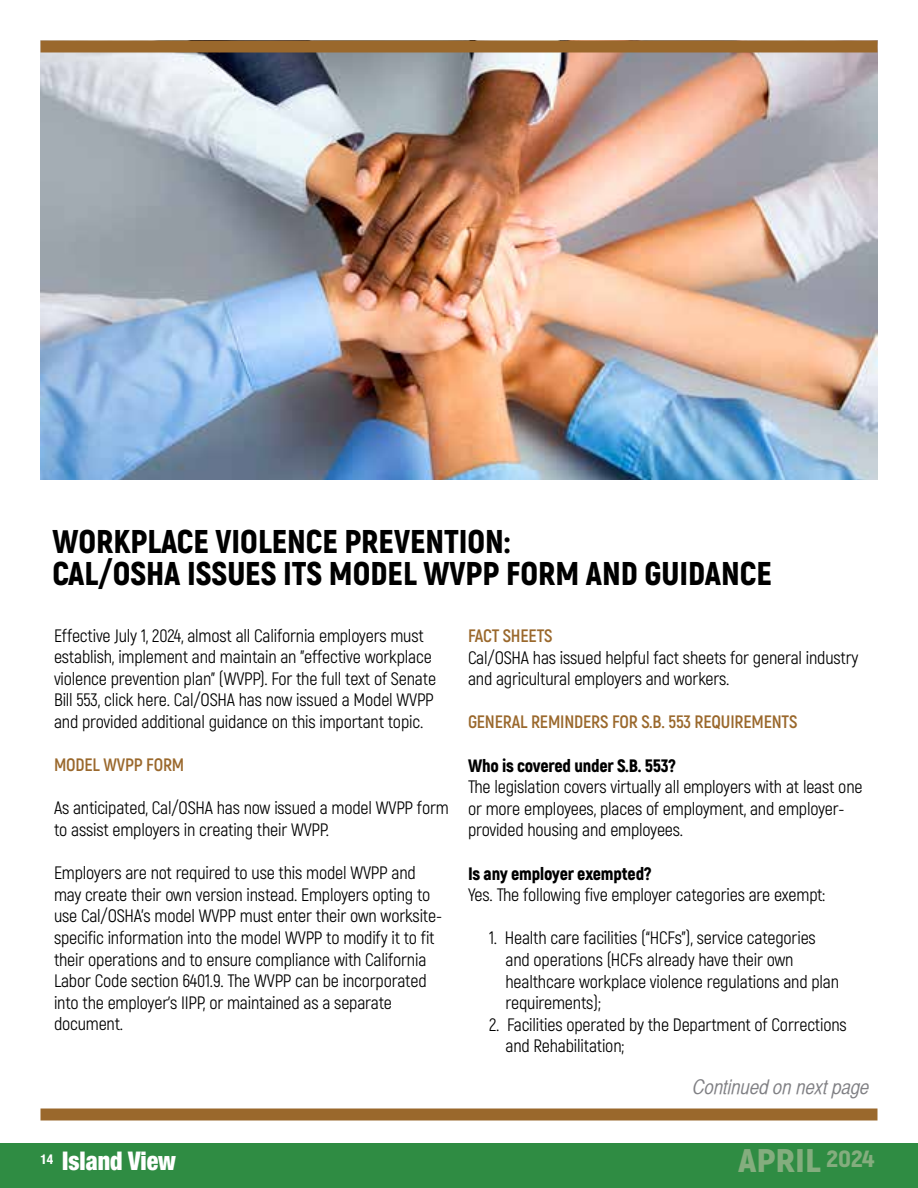
<style>
.page{position:relative;width:918px;height:1188px;background:#fff}
.page>*{position:absolute;margin:0;border:0;box-sizing:border-box;transform-origin:0 0}
.t1{font:900 32.85px/32px "Akrobat";color:#000}
.t2{font:900 32.7px "Akrobat";color:#84ad7e;scale:1.14 1}
.t3{font:900 condensed 25.8px "Helvetica Neue LT Std";color:#fff;scale:.93 1}
.t4{font:20.25px "Helvetica CY Oblique";color:#808084}
.t5{font:18px/21.6px "Akrobat";letter-spacing:-.01em;color:#000}
.t6{font:700 18px "Akrobat";letter-spacing:-.01em;color:#9a682c}
.t7{font:900 18px "Akrobat";letter-spacing:-.01em;color:#000}
</style>
<div class="page">
<div style="left:0;top:1143px;width:918px;height:45px;background:#2f8c43"></div>
<img style="left:40px;top:52px;width:838px;height:428px">
<div style="left:40px;top:40px;width:838px;height:12px;background:#9a682c"></div>
<div style="left:40px;top:1108px;width:838px;height:12px;background:#9a682c"></div>
<h1 class="t1" style="left:52px;top:525px;width:721px">WORKPLACE VIOLENCE PREVENTION:<br>CAL/OSHA ISSUES ITS MODEL WVPP FORM AND GUIDANCE</h1>
<p class="t5" style="left:54px;top:625px;width:384px">Effective July 1, 2024, almost all California employers must establish, implement and maintain an "effective workplace violence prevention plan" (WVPP). For the full text of Senate Bill 553, click here. Cal/OSHA has now issued a Model WVPP and provided additional guidance on this important topic.</p>
<p class="t6" style="left:54px;top:754px;width:132px">MODEL WVPP FORM</p>
<p class="t5" style="left:54px;top:797px;width:396px">As anticipated, Cal/OSHA has now issued a model WVPP form to assist employers in creating their WVPP.</p>
<p class="t5" style="left:54px;top:862px;width:390px">Employers are not required to use this model WVPP and may create their own version instead. Employers opting to use Cal/OSHA’s model WVPP must enter their own worksite&shy;specific information into the model WVPP to modify it to fit their operations and to ensure compliance with California Labor Code section 6401.9. The WVPP can be incorporated into the employer's IIPP, or maintained as a separate document.</p>
<p class="t6" style="left:468px;top:625px;width:86px">FACT SHEETS</p>
<p class="t5" style="left:468px;top:647px;width:392px">Cal/OSHA has issued helpful fact sheets for general industry and agricultural employers and workers.</p>
<p class="t6" style="left:468px;top:711px;width:331px">GENERAL REMINDERS FOR S.B. 553 REQUIREMENTS</p>
<p class="t7" style="left:468px;top:754px;width:210px">Who is covered under S.B. 553?</p>
<p class="t5" style="left:468px;top:776px;width:396px">The legislation covers virtually all employers with at least one or more employees, places of employment, and employer&shy;provided housing and employees.</p>
<p class="t7" style="left:468px;top:862px;width:185px">Is any employer exempted?</p>
<p class="t5" style="left:468px;top:884px;width:359px">Yes. The following five employer categories are exempt:</p>
<p class="t5" style="left:506px;top:927px;width:335px;text-indent:-17px">1. Health care facilities (“HCFs”), service categories and operations (HCFs already have their own healthcare workplace violence regulations and plan requirements);</p>
<p class="t5" style="left:506px;top:1014px;width:343px;text-indent:-17px">2. Facilities operated by the Department of Corrections and Rehabilitation;</p>
<p class="t4" style="left:693px;top:1075px;width:178px">Continued on next page</p>
<h3 class="t3" style="left:40px;top:1145px;width:147px"><sup>14</sup> Island View</h3>
<h2 class="t2" style="left:738px;top:1140px;width:121px">APRIL <sup>2024</sup></h2>
</div>
